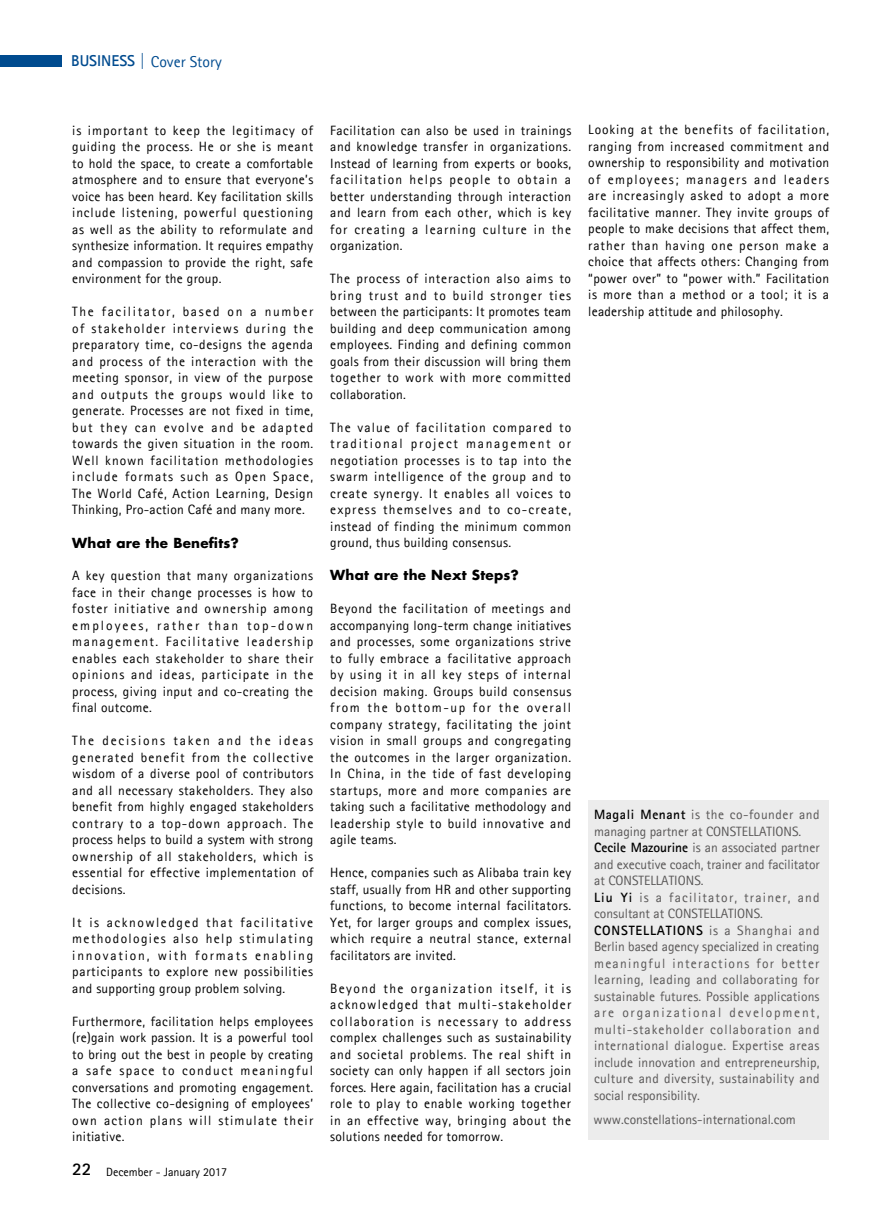
<style>
.page{position:relative;width:893px;height:1212px;background:#fff}
.page>*{position:absolute;margin:0;border:0;box-sizing:border-box;transform-origin:0 0}
.t1{font:15.75px "Agfa Rotis Sans Serif";color:#004b8f}
.t2{font:13.5px/16.5px "Agfa Rotis Sans Serif";letter-spacing:.035em;color:#000;text-align:justify}
.t3{font:13.5px/16.5px "Agfa Rotis Sans Serif";letter-spacing:.01em;color:#595757}
.t4{font:700 13.5px "Futura";letter-spacing:.02em;color:#000}
.t5{font:12px "Agfa Rotis Sans Serif";color:#000}
.s1{font-weight:700}
.s2{font-weight:700;font-size:18px}
.s3{font-weight:700;color:#000}
</style>
<div class="page">
<div style="left:0;top:55px;width:62px;height:12px;background:#004b8f"></div>
<div style="left:588px;top:800px;width:241px;height:340px;background:#e6e6e6"></div>
<p class="t1" style="left:71px;top:52px;width:152px"><span class="s1">BUSINESS |</span> Cover Story</p>
<p class="t2" style="left:72px;top:122px;width:243px">is important to keep the legitimacy of guiding the process. He or she is meant to hold the space, to create a comfortable atmosphere and to ensure that everyone’s voice has been heard. Key facilitation skills include listening, powerful questioning as well as the ability to reformulate and synthesize information. It requires empathy and compassion to provide the right, safe environment for the group.</p>
<p class="t2" style="left:72px;top:303px;width:243px">The facilitator, based on a number of stakeholder interviews during the preparatory time, co-designs the agenda and process of the interaction with the meeting sponsor, in view of the purpose and outputs the groups would like to generate. Processes are not fixed in time, but they can evolve and be adapted towards the given situation in the room.<br>Well known facilitation methodologies include formats such as Open Space, The World Café, Action Learning, Design Thinking, Pro-action Café and many more.</p>
<p class="t4" style="left:72px;top:533px;width:168px">What are the Benefits?</p>
<p class="t2" style="left:72px;top:567px;width:243px">A key question that many organizations face in their change processes is how to foster initiative and ownership among employees, rather than top-down management. Facilitative leadership enables each stakeholder to share their opinions and ideas, participate in the process, giving input and co-creating the final outcome.</p>
<p class="t2" style="left:72px;top:732px;width:243px">The decisions taken and the ideas generated benefit from the collective wisdom of a diverse pool of contributors and all necessary stakeholders. They also benefit from highly engaged stakeholders contrary to a top-down approach. The process helps to build a system with strong ownership of all stakeholders, which is essential for effective implementation of decisions.</p>
<p class="t2" style="left:72px;top:914px;width:242px">It is acknowledged that facilitative methodologies also help stimulating innovation, with formats enabling participants to explore new possibilities and supporting group problem solving.</p>
<p class="t2" style="left:72px;top:1013px;width:243px">Furthermore, facilitation helps employees (re)gain work passion. It is a powerful tool to bring out the best in people by creating a safe space to conduct meaningful conversations and promoting engagement.<br>The collective co-designing of employees’ own action plans will stimulate their initiative.</p>
<p class="t5" style="left:72px;top:1164px;width:156px"><span class="s2">22</span> December - January 2017</p>
<p class="t2" style="left:330px;top:121px;width:243px">Facilitation can also be used in trainings and knowledge transfer in organizations.<br>Instead of learning from experts or books, facilitation helps people to obtain a better understanding through interaction and learn from each other, which is key for creating a learning culture in the organization.</p>
<p class="t2" style="left:330px;top:270px;width:242px">The process of interaction also aims to bring trust and to build stronger ties between the participants: It promotes team building and deep communication among employees. Finding and defining common goals from their discussion will bring them together to work with more committed collaboration.</p>
<p class="t2" style="left:330px;top:418px;width:243px">The value of facilitation compared to traditional project management or negotiation processes is to tap into the swarm intelligence of the group and to create synergy. It enables all voices to express themselves and to co-create, instead of finding the minimum common ground, thus building consensus.</p>
<p class="t4" style="left:330px;top:566px;width:190px">What are the Next Steps?</p>
<p class="t2" style="left:330px;top:600px;width:243px">Beyond the facilitation of meetings and accompanying long-term change initiatives and processes, some organizations strive to fully embrace a facilitative approach by using it in all key steps of internal decision making. Groups build consensus from the bottom-up for the overall company strategy, facilitating the joint vision in small groups and congregating the outcomes in the larger organization.<br>In China, in the tide of fast developing startups, more and more companies are taking such a facilitative methodology and leadership style to build innovative and agile teams.</p>
<p class="t2" style="left:330px;top:864px;width:243px">Hence, companies such as Alibaba train key staff, usually from HR and other supporting functions, to become internal facilitators.<br>Yet, for larger groups and complex issues, which require a neutral stance, external facilitators are invited.</p>
<p class="t2" style="left:330px;top:979px;width:243px">Beyond the organization itself, it is acknowledged that multi-stakeholder collaboration is necessary to address complex challenges such as sustainability and societal problems. The real shift in society can only happen if all sectors join forces. Here again, facilitation has a crucial role to play to enable working together in an effective way, bringing about the solutions needed for tomorrow.</p>
<p class="t2" style="left:588px;top:121px;width:243px">Looking at the benefits of facilitation, ranging from increased commitment and ownership to responsibility and motivation of employees; managers and leaders are increasingly asked to adopt a more facilitative manner. They invite groups of people to make decisions that affect them, rather than having one person make a choice that affects others: Changing from “power over” to “power with.” Facilitation is more than a method or a tool; it is a leadership attitude and philosophy.</p>
<p class="t3" style="left:594px;top:806px;width:227px"><span class="s3">Magali Menant</span> is the co-founder and managing partner at CONSTELLATIONS.<br><span class="s3">Cecile Mazourine</span> is an associated partner and executive coach, trainer and facilitator at CONSTELLATIONS.<br><span class="s3">Liu Yi</span> is a facilitator, trainer, and consultant at CONSTELLATIONS.<br><span class="s3">CONSTELLATIONS</span> is a Shanghai and Berlin based agency specialized in creating meaningful interactions for better learning, leading and collaborating for sustainable futures. Possible applications are organizational development, multi-stakeholder collaboration and international dialogue. Expertise areas include innovation and entrepreneurship, culture and diversity, sustainability and social responsibility.</p>
<p class="t3" style="left:593px;top:1111px;width:204px">www.constellations-international.com</p>
</div>
